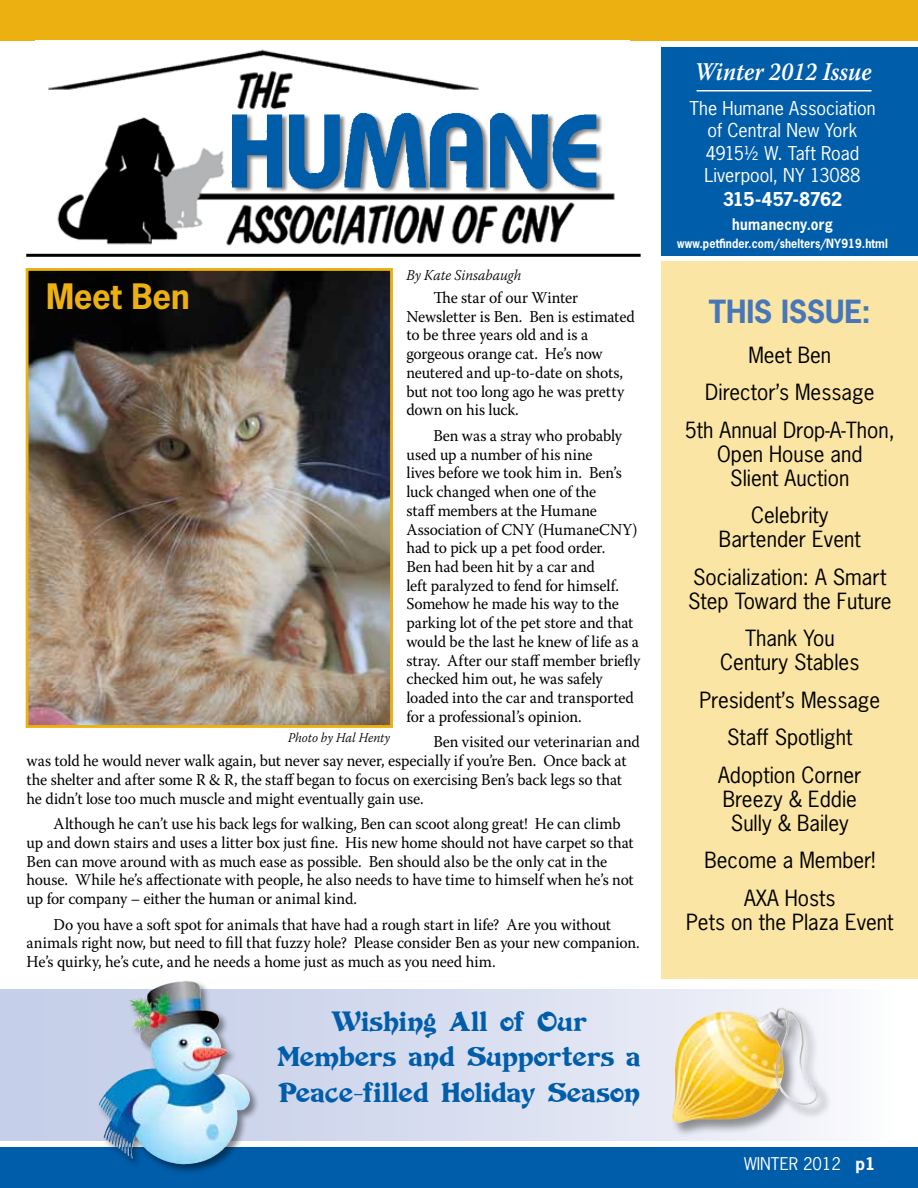
<style>
.page{position:relative;width:918px;height:1188px;background:#fff}
.page>*{position:absolute;margin:0;border:0;box-sizing:border-box;transform-origin:0 0}
.t1{font:700 33px "News Gothic Std";letter-spacing:-.005em;color:#ecb110}
.t2{font:700 30px "News Gothic Std";letter-spacing:-.01em;color:#4777b9}
.t3{font:25.5px/35.4px "Duvall";letter-spacing:-.015em;color:#005daa;text-align:center;scale:.95 1}
.t4{font:italic 600 25.5px "Warnock Pro";color:#fff;scale:.9 1}
.t5{font:21px/37.5px "News Gothic Std";color:#000;text-align:center}
.t6{font:18px/22.5px "News Gothic Std";color:#fff;text-align:center}
.t7{font:700 18px "News Gothic Std";letter-spacing:-.04em;color:#fff}
.t8{font:16.5px/18.8px "Warnock Pro";letter-spacing:-.01em;color:#000;scale:.95 1}
.t9{font:16.5px "News Gothic Std";color:#fff}
.t10{font:italic 300 15px "Warnock Pro";letter-spacing:-.005em;color:#000;scale:.95 1}
.t11{font:700 15px "News Gothic Std";letter-spacing:.02em;color:#fff;scale:.9 1}
.t12{font:italic 300 13.5px "Warnock Pro";color:#000;scale:.95 1}
.t13{font:700 12px "News Gothic Std";letter-spacing:.01em;color:#fff;scale:.9 1}
.s1{font-weight:700}
</style>
<div class="page">
<div style="left:0;top:1148px;width:918px;height:40px;background:#005daa"></div>
<div style="left:0;top:0;width:918px;height:40px;background:#ecb110"></div>
<img style="left:48px;top:49px;width:567px;height:197px">
<img style="left:224px;top:96px;width:381px;height:109px">
<div style="left:662px;top:261px;width:256px;height:717px;background:#fae5a4"></div>
<div style="left:662px;top:47px;width:256px;height:209px;background:#005daa"></div>
<hr style="left:26px;top:254px;width:615px;height:3px;background:#000">
<hr style="left:697px;top:90px;width:174px;height:2px;background:#fff">
<img style="left:30px;top:272px;width:359px;height:452px">
<div style="left:26px;top:268px;width:367px;height:460px;border:3px solid #ecb110"></div>
<svg style="left:0;top:989px;width:818px;height:152px;background:#d6dcef"></svg>
<div style="left:671px;top:1007px;width:161px;height:130px;background:#000;opacity:.4"></div>
<img style="left:671px;top:1010px;width:108px;height:113px">
<div style="left:97px;top:979px;width:163px;height:195px;background:#000;opacity:.45"></div>
<img style="left:127px;top:981px;width:57px;height:91px">
<p class="t10" style="left:406px;top:266px;width:122px">By Kate Sinsabaugh</p>
<h1 class="t1" style="left:46px;top:275px;width:145px">Meet Ben</h1>
<p class="t8" style="left:406px;top:288px;width:242px;text-indent:27px">The star of our Winter<br>Newsletter is Ben. Ben is estimated to be three years old and is a gorgeous orange cat. He’s now neutered and up-to-date on shots, but not too long ago he was pretty down on his luck.</p>
<p class="t8" style="left:406px;top:426px;width:248px;text-indent:27px">Ben was a stray who probably used up a number of his nine<br>lives before we took him in. Ben’s luck changed when one of the<br>staff members at the Humane<br>Association of CNY (HumaneCNY) had to pick up a pet food order.<br>Ben had been hit by a car and<br>left paralyzed to fend for himself.<br>Somehow he made his way to the parking lot of the pet store and that would be the last he knew of life as a stray. After our staff member briefly checked him out, he was safely loaded into the car and transported for a professional’s opinion.</p>
<p class="t8" style="left:27px;top:732px;width:647px;text-indent:407px">Ben visited our veterinarian and was told he would never walk again, but never say never, especially if you’re Ben. Once back at the shelter and after some R &amp; R, the staff began to focus on exercising Ben’s back legs so that he didn’t lose too much muscle and might eventually gain use.</p>
<p class="t8" style="left:27px;top:814px;width:641px;text-indent:27px">Although he can’t use his back legs for walking, Ben can scoot along great! He can climb up and down stairs and uses a litter box just fine. His new home should not have carpet so that Ben can move around with as much ease as possible. Ben should also be the only cat in the house. While he’s affectionate with people, he also needs to have time to himself when he’s not up for company – either the human or animal kind.</p>
<p class="t8" style="left:27px;top:915px;width:647px;text-indent:27px">Do you have a soft spot for animals that have had a rough start in life? Are you without animals right now, but need to fill that fuzzy hole? Please consider Ben as your new companion.<br>He’s quirky, he’s cute, and he needs a home just as much as you need him.</p>
<h3 class="t3" style="left:277px;top:1006px;width:384px">Wishing All of Our<br>Members and Supporters a<br>Peace-filled Holiday Season</h3>
<p class="t12" style="left:288px;top:729px;width:109px">Photo by Hal Henty</p>
<h3 class="t4" style="left:694px;top:57px;width:198px">Winter 2012 Issue</h3>
<p class="t6" style="left:689px;top:97px;width:188px">The Humane Association of Central New York<br>4915½ W. Taft Road<br>Liverpool, NY 13088</p>
<p class="t7" style="left:723px;top:188px;width:121px">315-457-8762</p>
<p class="t11" style="left:732px;top:215px;width:114px">humanecny.org</p>
<p class="t13" style="left:677px;top:236px;width:235px">www.petfinder.com/shelters/NY919.html</p>
<h2 class="t2" style="left:709px;top:292px;width:163px">THIS ISSUE:</h2>
<p class="t5" style="left:685px;top:336px;width:212px">Meet Ben<br>Director’s Message<br>5th Annual Drop-A-Thon,</p>
<p class="t5" style="left:717px;top:442px;width:147px;line-height:24px">Open House and<br>Slient Auction</p>
<p class="t5" style="left:719px;top:503px;width:143px;line-height:24px">Celebrity<br>Bartender Event</p>
<p class="t5" style="left:688px;top:565px;width:205px;line-height:24px;text-align:left">Socialization: A Smart<br>Step Toward the Future</p>
<p class="t5" style="left:720px;top:626px;width:141px;line-height:24px">Thank You<br>Century Stables</p>
<p class="t5" style="left:699px;top:681px;width:182px">President’s Message<br>Staff Spotlight<br>Adoption Corner</p>
<p class="t5" style="left:723px;top:787px;width:136px;line-height:24px">Breezy &amp; Eddie<br>Sully &amp; Bailey</p>
<p class="t5" style="left:704px;top:841px;width:172px">Become a Member!<br>AXA Hosts</p>
<p class="t5" style="left:686px;top:903px;width:209px">Pets on the Plaza Event</p>
<p class="t9" style="left:744px;top:1154px;width:133px">Winter 2012 <span class="s1">p1</span></p>
</div>
